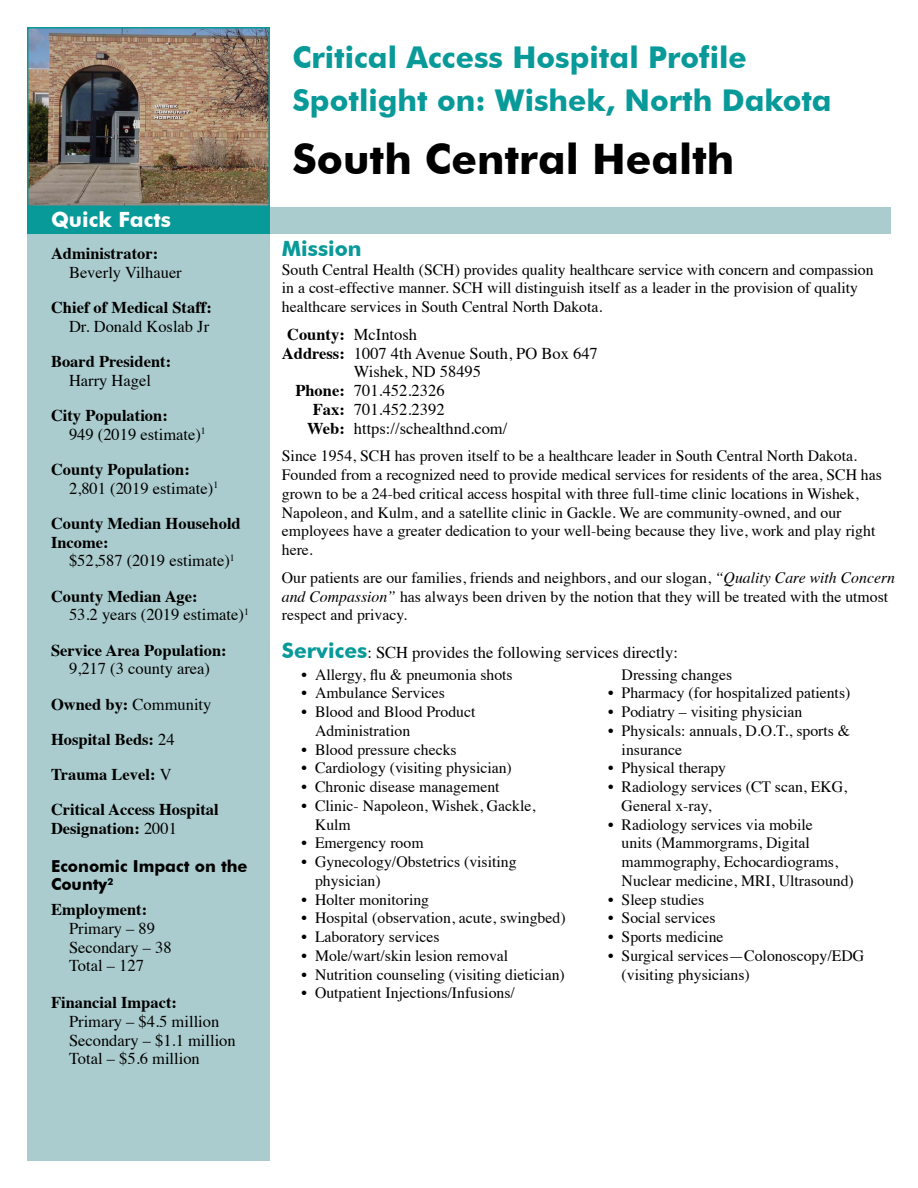
<style>
.page{position:relative;width:918px;height:1188px;background:#fff}
.page>*{position:absolute;margin:0;border:0;box-sizing:border-box;transform-origin:0 0}
.t1{font:700 42px "Futura BT";color:#000}
.t2{font:700 30px "Futura BT";color:#089999}
.t3{font:700 21px "Futura BT";color:#fff}
.t4{font:700 21px "Futura BT";color:#089999}
.t5{font:16.5px "Times";color:#000}
.t6{font:700 16.5px/18.8px "Times";color:#000}
.t7{font:700 16.5px/18.8px "Futura BT";color:#000}
.t8{font:15.75px/18.8px "Times";color:#000}
.s1{font-weight:700}
.s2{font-weight:400}
.s3{font-style:italic}
.s4{font-family:"Futura BT";font-weight:700;font-size:21px;color:#089999}
</style>
<div class="page">
<div style="left:27px;top:27px;width:243px;height:1134px;background:#abccce"></div>
<div style="left:27px;top:207px;width:243px;height:27px;background:#089999"></div>
<img style="left:30px;top:30px;width:237px;height:174px">
<div style="left:27px;top:27px;width:243px;height:180px;border:2px solid #089999"></div>
<div style="left:270px;top:207px;width:621px;height:27px;background:#abccce"></div>
<p class="t3" style="left:51px;top:207px;width:122px">Quick Facts</p>
<p class="t6" style="left:51px;top:242px;width:109px">Administrator:</p>
<p class="t5" style="left:69px;top:257px;width:114px">Beverly Vilhauer</p>
<p class="t6" style="left:51px;top:296px;width:162px">Chief of Medical Staff:</p>
<p class="t5" style="left:69px;top:311px;width:142px">Dr. Donald Koslab Jr</p>
<p class="t6" style="left:51px;top:350px;width:122px">Board President:</p>
<p class="t5" style="left:69px;top:365px;width:84px">Harry Hagel</p>
<p class="t6" style="left:51px;top:404px;width:118px">City Population:</p>
<p class="t5" style="left:69px;top:419px;width:138px">949 (2019 estimate)<sup>1</sup></p>
<p class="t6" style="left:51px;top:458px;width:140px">County Population:</p>
<p class="t5" style="left:69px;top:473px;width:151px">2,801 (2019 estimate)<sup>1</sup></p>
<p class="t6" style="left:51px;top:512px;width:191px">County Median Household<br>Income:</p>
<p class="t5" style="left:69px;top:545px;width:167px">$52,587 (2019 estimate)<sup>1</sup></p>
<p class="t6" style="left:51px;top:585px;width:148px">County Median Age:</p>
<p class="t5" style="left:69px;top:599px;width:181px">53.2 years (2019 estimate)<sup>1</sup></p>
<p class="t6" style="left:51px;top:639px;width:177px">Service Area Population:</p>
<p class="t5" style="left:69px;top:653px;width:143px">9,217 (3 county area)</p>
<p class="t5" style="left:51px;top:689px;width:162px"><span class="s1">Owned by:</span> Community</p>
<p class="t6" style="left:51px;top:728px;width:125px">Hospital Beds: <span class="s2">24</span></p>
<p class="t6" style="left:51px;top:763px;width:122px">Trauma Level: <span class="s2">V</span></p>
<p class="t6" style="left:51px;top:799px;width:169px">Critical Access Hospital<br>Designation: <span class="s2">2001</span></p>
<p class="t7" style="left:51px;top:856px;width:198px">Economic Impact on the<br>County<sup>2</sup></p>
<p class="t6" style="left:51px;top:898px;width:98px">Employment:</p>
<p class="t5" style="left:69px;top:913px;width:88px">Primary – 89</p>
<p class="t5" style="left:69px;top:932px;width:104px">Secondary – 38</p>
<p class="t5" style="left:69px;top:950px;width:76px">Total – 127</p>
<p class="t6" style="left:51px;top:991px;width:128px">Financial Impact:</p>
<p class="t5" style="left:69px;top:1006px;width:152px">Primary – $4.5 million</p>
<p class="t5" style="left:69px;top:1025px;width:168px">Secondary – $1.1 million</p>
<p class="t5" style="left:69px;top:1043px;width:132px">Total – $5.6 million</p>
<p class="t2" style="left:292px;top:39px;width:456px">Critical Access Hospital Profile</p>
<p class="t2" style="left:292px;top:82px;width:541px">Spotlight on: Wishek, North Dakota</p>
<p class="t1" style="left:292px;top:134px;width:443px">South Central Health</p>
<p class="t4" style="left:282px;top:236px;width:81px">Mission</p>
<p class="t8" style="left:282px;top:259px;width:593px">South Central Health (SCH) provides quality healthcare service with concern and compassion in a cost-effective manner. SCH will distinguish itself as a leader in the provision of quality healthcare services in South Central North Dakota.</p>
<p class="t5" style="left:287px;top:319px;width:131px"><span class="s1">County:</span> McIntosh</p>
<p class="t5" style="left:282px;top:338px;width:317px"><span class="s1">Address:</span> 1007 4th Avenue South, PO Box 647</p>
<p class="t5" style="left:354px;top:356px;width:129px">Wishek, ND 58495</p>
<p class="t5" style="left:295px;top:375px;width:151px"><span class="s1">Phone:</span> 701.452.2326</p>
<p class="t5" style="left:313px;top:394px;width:133px"><span class="s1">Fax:</span> 701.452.2392</p>
<p class="t5" style="left:307px;top:413px;width:202px"><span class="s1">Web:</span> https://schealthnd.com/</p>
<p class="t8" style="left:282px;top:445px;width:602px">Since 1954, SCH has proven itself to be a healthcare leader in South Central North Dakota.<br>Founded from a recognized need to provide medical services for residents of the area, SCH has grown to be a 24-bed critical access hospital with three full-time clinic locations in Wishek, Napoleon, and Kulm, and a satellite clinic in Gackle. We are community-owned, and our employees have a greater dedication to your well-being because they live, work and play right here.</p>
<p class="t8" style="left:282px;top:567px;width:615px">Our patients are our families, friends and neighbors, and our slogan, <span class="s3">“Quality Care with Concern and Compassion”</span> has always been driven by the notion that they will be treated with the utmost respect and privacy.</p>
<p class="t5" style="left:282px;top:637px;width:398px"><span class="s4">Services</span>: SCH provides the following services directly:</p>
<p class="t8" style="left:302px;top:664px;width:213px">• Allergy, flu &amp; pneumonia shots</p>
<p class="t8" style="left:302px;top:682px;width:145px">• Ambulance Services</p>
<p class="t8" style="left:315px;top:701px;width:162px;text-indent:-14px">• Blood and Blood Product<br>Administration</p>
<p class="t8" style="left:302px;top:739px;width:157px">• Blood pressure checks</p>
<p class="t8" style="left:302px;top:757px;width:212px">• Cardiology (visiting physician)</p>
<p class="t8" style="left:302px;top:776px;width:200px">• Chronic disease management</p>
<p class="t8" style="left:315px;top:795px;width:222px;text-indent:-14px">• Clinic- Napoleon, Wishek, Gackle,<br>Kulm</p>
<p class="t8" style="left:302px;top:832px;width:124px">• Emergency room</p>
<p class="t8" style="left:315px;top:851px;width:203px;text-indent:-14px">• Gynecology/Obstetrics (visiting physician)</p>
<p class="t8" style="left:302px;top:889px;width:129px">• Holter monitoring</p>
<p class="t8" style="left:302px;top:907px;width:266px">• Hospital (observation, acute, swingbed)</p>
<p class="t8" style="left:302px;top:926px;width:140px">• Laboratory services</p>
<p class="t8" style="left:302px;top:945px;width:208px">• Mole/wart/skin lesion removal</p>
<p class="t8" style="left:302px;top:964px;width:265px">• Nutrition counseling (visiting dietician)</p>
<p class="t8" style="left:302px;top:982px;width:215px">• Outpatient Injections/Infusions/</p>
<p class="t8" style="left:622px;top:664px;width:112px">Dressing changes</p>
<p class="t8" style="left:608px;top:682px;width:244px">• Pharmacy (for hospitalized patients)</p>
<p class="t8" style="left:608px;top:701px;width:196px">• Podiatry – visiting physician</p>
<p class="t8" style="left:622px;top:720px;width:230px;text-indent:-14px">• Physicals: annuals, D.O.T., sports &amp; insurance</p>
<p class="t8" style="left:608px;top:757px;width:120px">• Physical therapy</p>
<p class="t8" style="left:622px;top:776px;width:227px;text-indent:-14px">• Radiology services (CT scan, EKG,<br>General x-ray,</p>
<p class="t8" style="left:622px;top:814px;width:234px;text-indent:-14px">• Radiology services via mobile<br>units (Mammorgrams, Digital mammography, Echocardiograms,<br>Nuclear medicine, MRI, Ultrasound)</p>
<p class="t8" style="left:608px;top:889px;width:98px">• Sleep studies</p>
<p class="t8" style="left:608px;top:907px;width:109px">• Social services</p>
<p class="t8" style="left:608px;top:926px;width:117px">• Sports medicine</p>
<p class="t8" style="left:622px;top:945px;width:244px;text-indent:-14px">• Surgical services—Colonoscopy/EDG (visiting physicians)</p>
</div>
